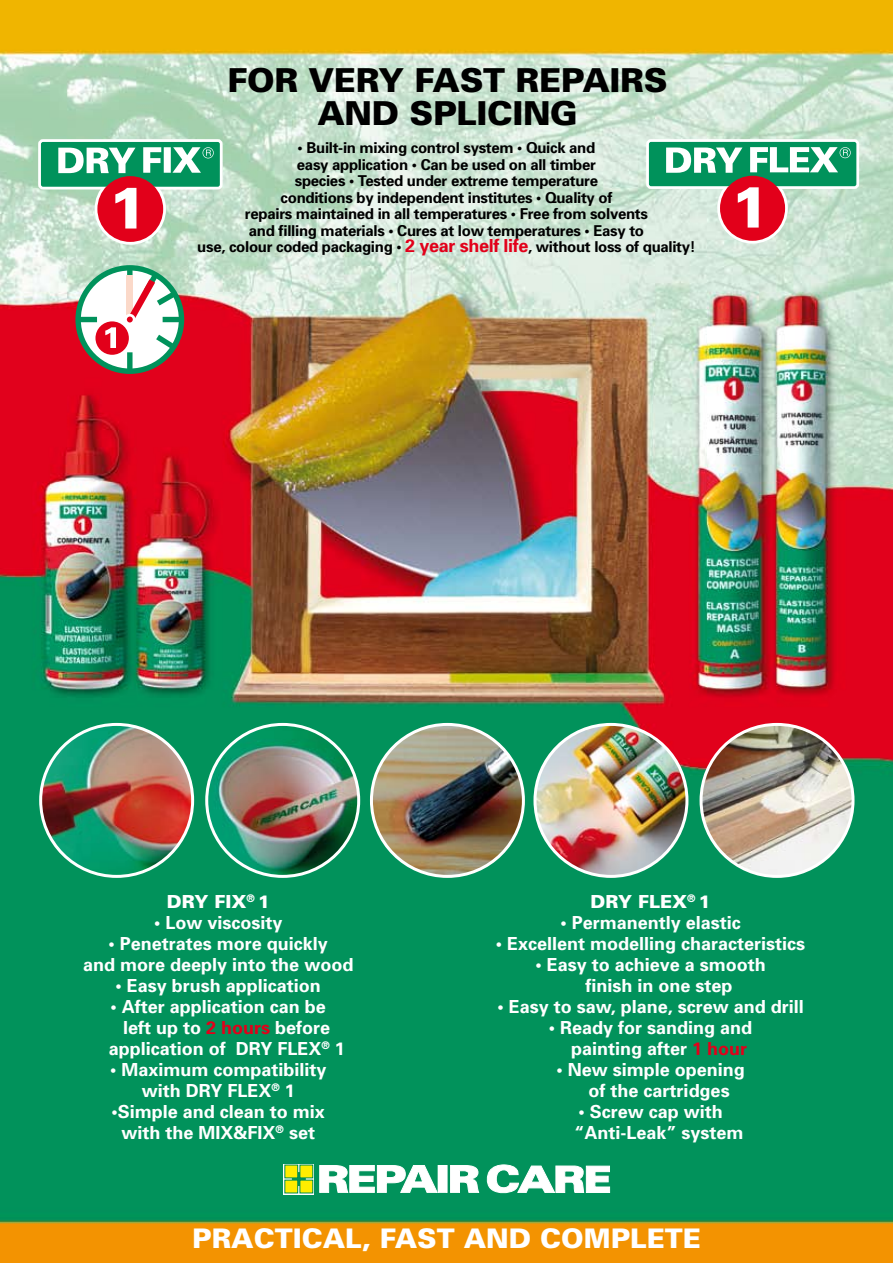
<style>
.page{position:relative;width:893px;height:1263px;background:#fff}
.page>*{position:absolute;margin:0;border:0;box-sizing:border-box;transform-origin:0 0}
.t1{font:900 58.8px "Univers";color:#fff}
.t2{font:900 58.2px "Univers";color:#fff}
.t3{font:900 33px/33px "Univers";letter-spacing:-.01em;color:#000;text-align:center}
.t4{font:900 27px "Univers";color:#fff}
.t5{font:700 18px/21px "Univers";color:#fff;text-align:center}
.t6{font:900 18px "Univers";color:#fff}
.t7{font:700 15px/16.5px "Univers";letter-spacing:-.02em;color:#000;text-align:center}
.s1{font-size:18px;color:#e2001a}
.s2{color:#e2001a}
</style>
<div class="page">
<img style="left:0;top:0;width:893px;height:1263px">
<div style="left:38px;top:139px;width:185px;height:51px;border:6px solid #fff;border-radius:2px"></div>
<div style="left:95px;top:173px;width:71px;height:72px;border:6px solid #fff;border-radius:50%"></div>
<div style="left:41px;top:142px;width:179px;height:45px;background:#00925b;border-radius:2px"></div>
<svg style="left:58px;top:148px;width:77px;height:25px"></svg>
<svg style="left:143px;top:147px;width:18px;height:26px"></svg>
<div style="left:164px;top:147px;width:7px;height:26px;background:#fff"></div>
<svg style="left:172px;top:147px;width:42px;height:26px"></svg>
<div style="left:97px;top:176px;width:66px;height:66px;background:#e2001a;border-radius:50%"></div>
<div style="left:646px;top:139px;width:213px;height:50px;border:6px solid #fff;border-radius:2px"></div>
<div style="left:717px;top:173px;width:71px;height:71px;border:6px solid #fff;border-radius:50%"></div>
<div style="left:649px;top:142px;width:207px;height:44px;background:#00925b;border-radius:2px"></div>
<div style="left:720px;top:176px;width:65px;height:65px;background:#e2001a;border-radius:50%"></div>
<svg style="left:666px;top:148px;width:76px;height:25px"></svg>
<svg style="left:750px;top:147px;width:101px;height:25px"></svg>
<svg style="left:486px;top:1165px;width:124px;height:29px"></svg>
<svg style="left:319px;top:1165px;width:118px;height:28px"></svg>
<div style="left:438px;top:1165px;width:9px;height:27px;background:#fff"></div>
<svg style="left:450px;top:1165px;width:29px;height:27px"></svg>
<svg style="left:283px;top:1163px;width:31px;height:31px"></svg>
<div style="left:292px;top:1172px;width:13px;height:13px;background:#00925b"></div>
<div style="left:292px;top:1172px;width:14px;height:14px;border:1px solid #00925b"></div>
<div style="left:300px;top:1165px;width:13px;height:13px;background:#ffed00"></div>
<div style="left:285px;top:1165px;width:13px;height:13px;background:#ffed00"></div>
<div style="left:284px;top:1164px;width:14px;height:14px;border:1px solid #008e4f"></div>
<div style="left:300px;top:1180px;width:13px;height:13px;background:#ffed00"></div>
<div style="left:299px;top:1179px;width:14px;height:14px;border:1px solid #008e4f"></div>
<div style="left:285px;top:1180px;width:13px;height:13px;background:#ffed00"></div>
<div style="left:284px;top:1179px;width:14px;height:14px;border:1px solid #008e4f"></div>
<img style="left:41px;top:724px;width:152px;height:152px;border-radius:76px">
<div style="left:39px;top:723px;width:155px;height:155px;border:3px solid #fff;border-radius:50%"></div>
<img style="left:207px;top:724px;width:152px;height:152px;border-radius:75px">
<div style="left:205px;top:723px;width:155px;height:155px;border:3px solid #fff;border-radius:50%"></div>
<img style="left:535px;top:724px;width:152px;height:152px;border-radius:76px">
<div style="left:533px;top:723px;width:155px;height:155px;border:3px solid #fff;border-radius:50%"></div>
<img style="left:701px;top:724px;width:152px;height:152px;border-radius:76px">
<div style="left:700px;top:723px;width:154px;height:155px;border:3px solid #fff;border-radius:50%"></div>
<img style="left:371px;top:724px;width:152px;height:152px;border-radius:76px">
<div style="left:370px;top:723px;width:155px;height:155px;border:3px solid #fff;border-radius:50%"></div>
<div style="left:78px;top:268px;width:104px;height:103px;background:#fff;border-radius:50%"></div>
<div style="left:75px;top:265px;width:109px;height:109px;border:5px solid #00925b;border-radius:50%"></div>
<div style="left:78px;top:317px;width:19px;height:5px;background:#00925b"></div>
<div style="left:127px;top:352px;width:6px;height:19px;background:#00925b"></div>
<svg style="left:156px;top:329px;width:25px;height:25px"></svg>
<div style="left:127px;top:275px;width:6px;height:44px;background:#fbd9c9"></div>
<svg style="left:128px;top:267px;width:54px;height:55px"></svg>
<div style="left:125px;top:315px;width:9px;height:9px;background:#e2001a;border-radius:50%"></div>
<div style="left:124px;top:314px;width:12px;height:11px;border:3px solid #fff;border-radius:50%"></div>
<div style="left:95px;top:321px;width:34px;height:34px;background:#e2001a;border-radius:50%"></div>
<svg style="left:105px;top:327px;width:11px;height:21px"></svg>
<h3 class="t3" style="left:227px;top:64px;width:442px">FOR VERY FAST REPAIRS<br>AND SPLICING</h3>
<p class="t7" style="left:197px;top:140px;width:500px">• Built-in mixing control system • Quick and<br>easy application • Can be used on all timber<br>species • Tested under extreme temperature<br>conditions by independent institutes • Quality of<br>repairs maintained in all temperatures • Free from solvents<br>and filling materials • Cures at low temperatures • Easy to<br>use, colour coded packaging • <span class="s1">2 year shelf life</span>, without loss of quality!</p>
<h1 class="t1" style="left:108px;top:171px;width:41px">1</h1>
<h2 class="t2" style="left:730px;top:171px;width:40px">1</h2>
<p class="t6" style="left:167px;top:890px;width:104px">DRY FIX<sup>®</sup> 1</p>
<p class="t5" style="left:154px;top:912px;width:130px">• Low viscosity</p>
<p class="t5" style="left:83px;top:933px;width:272px">• Penetrates more quickly<br>and more deeply into the wood</p>
<p class="t5" style="left:116px;top:975px;width:207px">• Easy brush application</p>
<p class="t5" style="left:111px;top:996px;width:217px">• After application can be</p>
<p class="t5" style="left:123px;top:1017px;width:209px">left up to <span class="s2">2 hours</span> before</p>
<p class="t5" style="left:109px;top:1038px;width:238px">application of DRY FLEX<sup>®</sup> 1</p>
<p class="t5" style="left:110px;top:1059px;width:218px">• Maximum compatibility with DRY FLEX<sup>®</sup> 1</p>
<p class="t5" style="left:112px;top:1101px;width:215px">•Simple and clean to mix with the MIX&amp;FIX<sup>®</sup> set</p>
<p class="t6" style="left:591px;top:890px;width:121px">DRY FLEX<sup>®</sup> 1</p>
<p class="t5" style="left:560px;top:912px;width:182px">• Permanently elastic</p>
<p class="t5" style="left:496px;top:933px;width:311px">• Excellent modelling characteristics</p>
<p class="t5" style="left:586px;top:954px;width:182px;text-align:left;text-indent:-50px">• Easy to achieve a smooth finish in one step</p>
<p class="t5" style="left:497px;top:996px;width:308px">• Easy to saw, plane, screw and drill</p>
<p class="t5" style="left:549px;top:1017px;width:205px;text-align:right">• Ready for sanding and painting after <span class="s2">1 hour</span></p>
<p class="t5" style="left:588px;top:1059px;width:158px;text-align:left;text-indent:-32px">• New simple opening of the cartridges</p>
<p class="t5" style="left:575px;top:1101px;width:171px;text-align:left">• Screw cap with “Anti-Leak” system</p>
<h3 class="t4" style="left:192px;top:1222px;width:510px">PRACTICAL, FAST AND COMPLETE</h3>
</div>
